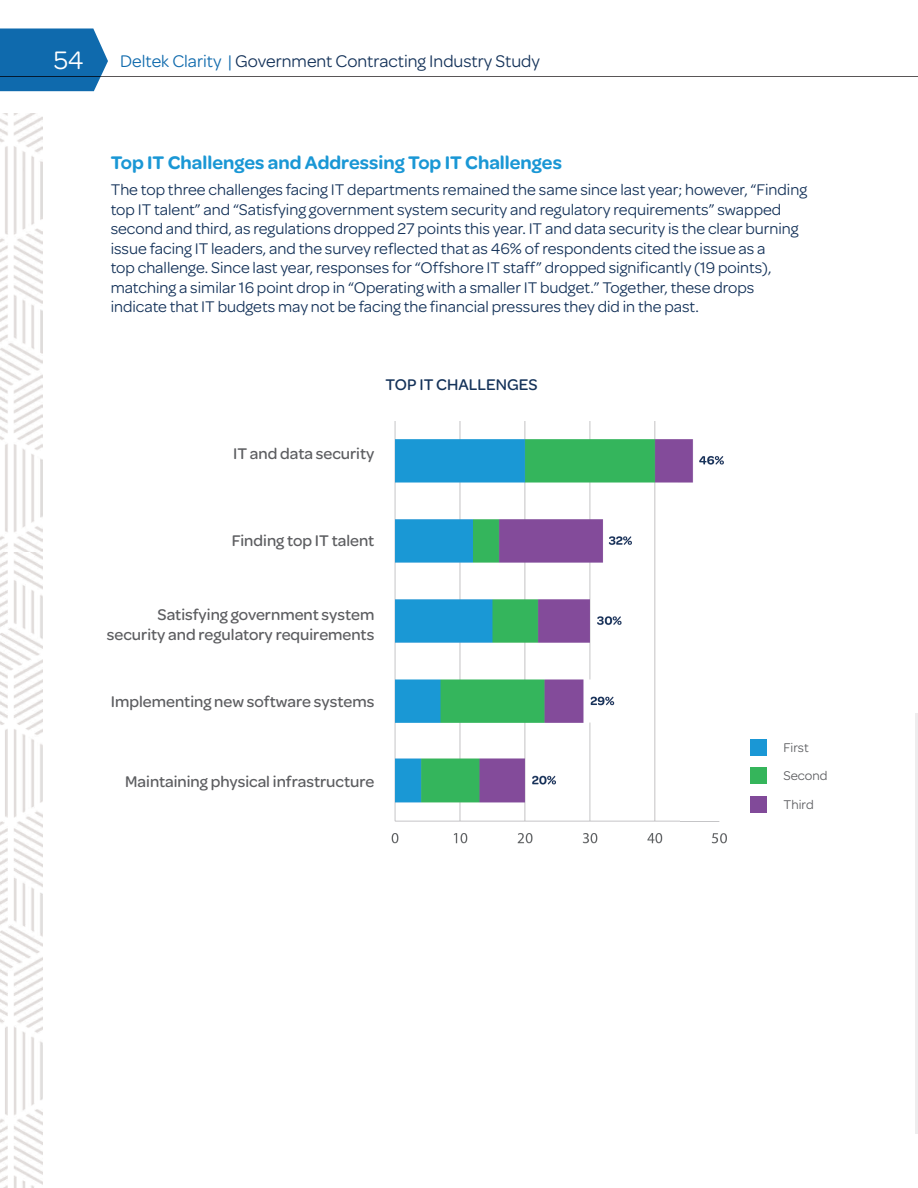
<style>
.page{position:relative;width:918px;height:1188px;background:#fff}
.page>*{position:absolute;margin:0;border:0;box-sizing:border-box;transform-origin:0 0}
.t1{font:27px "Omnes";color:#fff}
.t2{font:600 19.5px "Omnes";color:#1a97d5}
.t3{font:18px "Omnes";color:#143259}
.t4{font:16.5px/19.5px "Omnes";color:#143259}
.t5{font:500 16.5px/19.8px "Omnes";color:#5d5e61;text-align:right}
.t6{font:500 16.5px "Omnes";color:#143259}
.t7{font:13.5px/28.5px "Omnes";color:#5d5e61}
.s1{color:#0f6aad}
</style>
<div class="page">
<svg style="left:0;top:28px;width:108px;height:63px;background:#2075b3"></svg>
<hr style="left:101px;top:76px;width:817px;height:1px;background:#231f20">
<hr style="left:0;top:76px;width:101px;height:1px;background:#000008">
<img style="left:0;top:113px;width:42px;height:1075px">
<hr style="left:916px;top:713px;width:2px;height:420px;background:#eeedee">
<img style="left:391px;top:422px;width:336px;height:422px">
<div style="left:750px;top:739px;width:17px;height:16px;background:#1a97d5"></div>
<div style="left:750px;top:768px;width:17px;height:16px;background:#35b55b"></div>
<div style="left:750px;top:796px;width:17px;height:16px;background:#814a99"></div>
<h1 class="t1" style="left:54px;top:42px;width:31px">54</h1>
<p class="t3" style="left:120px;top:48px;width:421px"><span class="s1">Deltek Clarity |</span> Government Contracting Industry Study</p>
<p class="t2" style="left:111px;top:149px;width:453px">Top IT Challenges and Addressing Top IT Challenges</p>
<p class="t4" style="left:111px;top:179px;width:698px">The top three challenges facing IT departments remained the same since last year; however, “Finding top IT talent” and “Satisfying government system security and regulatory requirements” swapped second and third, as regulations dropped 27 points this year. IT and data security is the clear burning issue facing IT leaders, and the survey reflected that as 46% of respondents cited the issue as a<br>top challenge. Since last year, responses for “Offshore IT staff” dropped significantly (19 points), matching a similar 16 point drop in “Operating with a smaller IT budget.” Together, these drops indicate that IT budgets may not be facing the financial pressures they did in the past.</p>
<p class="t6" style="left:386px;top:373px;width:154px">TOP IT CHALLENGES</p>
<p class="t5" style="left:233px;top:443px;width:143px">IT and data security</p>
<p class="t5" style="left:232px;top:530px;width:144px">Finding top IT talent</p>
<p class="t5" style="left:107px;top:604px;width:269px">Satisfying government system security and regulatory requirements</p>
<p class="t5" style="left:111px;top:691px;width:265px">Implementing new software systems</p>
<p class="t5" style="left:125px;top:771px;width:251px">Maintaining physical infrastructure</p>
<p class="t7" style="left:783px;top:732px;width:46px">First<br>Second<br>Third</p>
</div>
